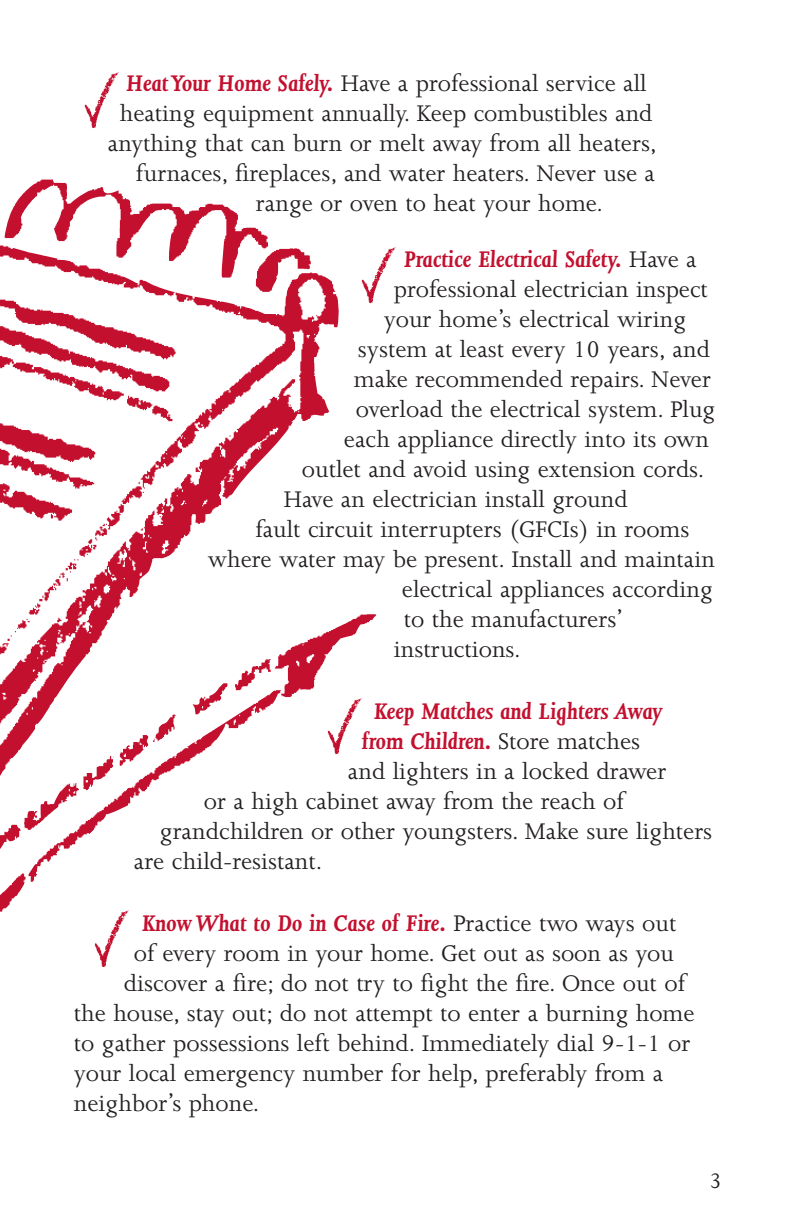
<style>
.page{position:relative;width:792px;height:1224px;background:#fff}
.page>*{position:absolute;margin:0;border:0;box-sizing:border-box;transform-origin:0 0}
.t1{font:26px "Joanna MT Std";color:#231f20}
.t2{font:italic 700 26px "Joanna MT Std";color:#c3102f}
.t3{font:24px "Joanna MT Std";color:#231f20}
.s1{font-weight:700;font-style:italic;color:#c3102f}
.s2{font-weight:400;font-style:normal;color:#231f20}
</style>
<div class="page">
<img style="left:0;top:179px;width:377px;height:597px">
<img style="left:94px;top:910px;width:34px;height:57px">
<img style="left:84px;top:72px;width:34px;height:57px">
<img style="left:360px;top:245px;width:35px;height:59px">
<img style="left:326px;top:696px;width:36px;height:60px">
<p class="t1" style="left:126px;top:69px;width:522px"><span class="s1">Heat Your Home Safely.</span> Have a professional service all</p>
<p class="t1" style="left:120px;top:99px;width:534px">heating equipment annually. Keep combustibles and</p>
<p class="t1" style="left:108px;top:129px;width:551px">anything that can burn or melt away from all heaters,</p>
<p class="t1" style="left:136px;top:159px;width:521px">furnaces, fireplaces, and water heaters. Never use a</p>
<p class="t1" style="left:256px;top:189px;width:349px">range or oven to heat your home.</p>
<p class="t2" style="left:404px;top:245px;width:294px">Practice Electrical Safety. <span class="s2">Have a</span></p>
<p class="t1" style="left:394px;top:275px;width:315px">professional electrician inspect</p>
<p class="t1" style="left:384px;top:305px;width:304px">your home’s electrical wiring</p>
<p class="t1" style="left:358px;top:335px;width:353px">system at least every 10 years, and</p>
<p class="t1" style="left:354px;top:365px;width:359px">make recommended repairs. Never</p>
<p class="t1" style="left:356px;top:395px;width:361px">overload the electrical system. Plug</p>
<p class="t1" style="left:344px;top:425px;width:367px">each appliance directly into its own</p>
<p class="t1" style="left:302px;top:455px;width:404px">outlet and avoid using extension cords.</p>
<p class="t1" style="left:284px;top:485px;width:345px">Have an electrician install ground</p>
<p class="t1" style="left:255px;top:515px;width:436px">fault circuit interrupters (GFCIs) in rooms</p>
<p class="t1" style="left:208px;top:545px;width:509px">where water may be present. Install and maintain</p>
<p class="t1" style="left:402px;top:575px;width:312px">electrical appliances according</p>
<p class="t1" style="left:404px;top:605px;width:221px">to the manufacturers’</p>
<p class="t1" style="left:394px;top:635px;width:128px">instructions.</p>
<p class="t2" style="left:374px;top:697px;width:290px">Keep Matches and Lighters Away</p>
<p class="t2" style="left:362px;top:727px;width:280px">from Children. <span class="s2">Store matches</span></p>
<p class="t1" style="left:348px;top:757px;width:320px">and lighters in a locked drawer</p>
<p class="t1" style="left:204px;top:787px;width:422px">or a high cabinet away from the reach of</p>
<p class="t1" style="left:160px;top:817px;width:554px">grandchildren or other youngsters. Make sure lighters</p>
<p class="t1" style="left:134px;top:847px;width:190px">are child-resistant.</p>
<p class="t2" style="left:142px;top:909px;width:536px">Know What to Do in Case of Fire. <span class="s2">Practice two ways out</span></p>
<p class="t1" style="left:134px;top:940px;width:542px">of every room in your home. Get out as soon as you</p>
<p class="t1" style="left:124px;top:970px;width:563px">discover a fire; do not try to fight the fire. Once out of</p>
<p class="t1" style="left:74px;top:1000px;width:622px">the house, stay out; do not attempt to enter a burning home</p>
<p class="t1" style="left:74px;top:1030px;width:618px">to gather possessions left behind. Immediately dial 9-1-1 or</p>
<p class="t1" style="left:74px;top:1060px;width:591px">your local emergency number for help, preferably from a</p>
<p class="t1" style="left:74px;top:1090px;width:187px">neighbor’s phone.</p>
<p class="t3" style="left:709px;top:1168px;width:14px">3</p>
</div>
